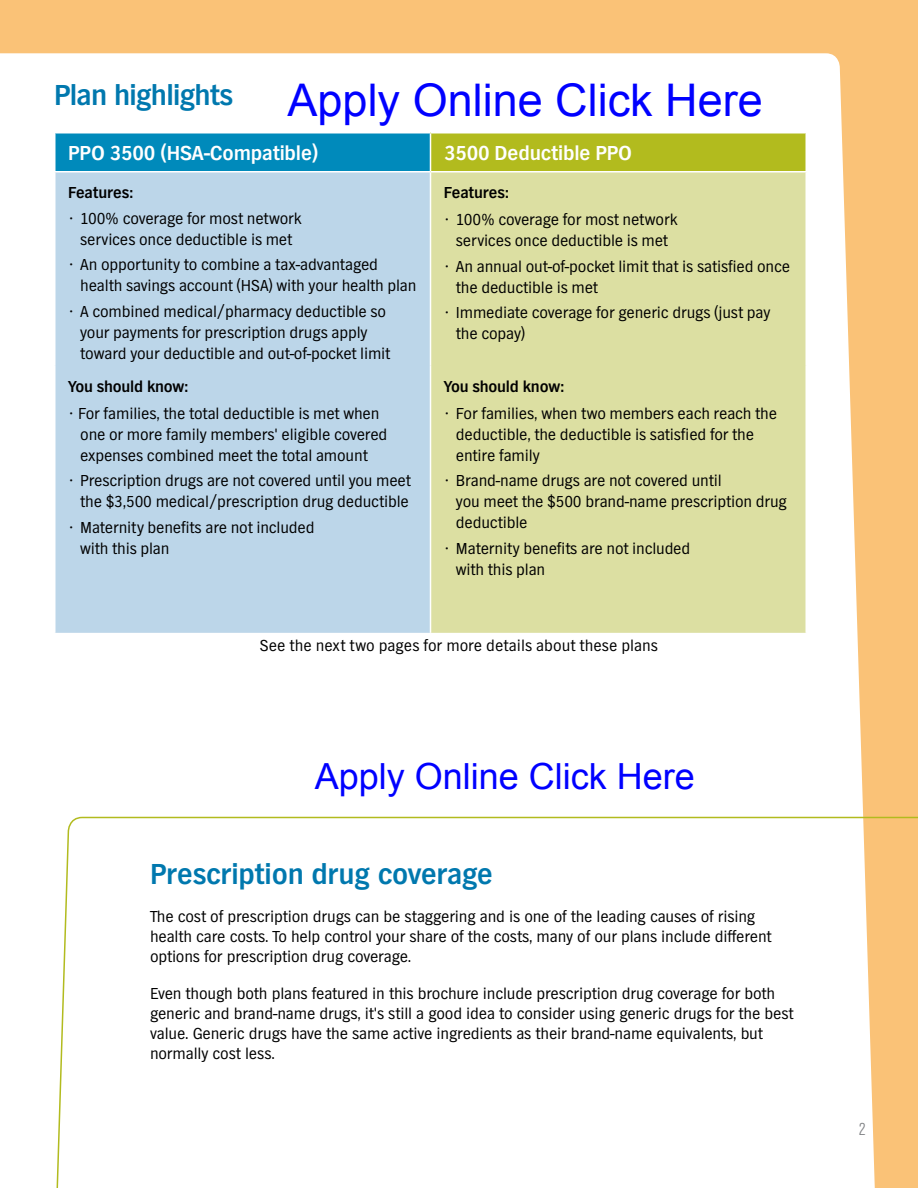
<style>
.page{position:relative;width:918px;height:1188px;background:#fac277}
.page>*{position:absolute;margin:0;border:0;box-sizing:border-box;transform-origin:0 0}
.t1{font:45px "Arial";color:#00f}
.t2{font:36px "Arial";color:#00f}
.t3{font:700 30px "TV Nord EF";letter-spacing:-.015em;color:#0078ae}
.t4{font:700 21px "TV Nord EF";letter-spacing:-.01em;color:#fff}
.t5{font:300 18px "TV Nord Cond EF";color:#808285}
.t6{font:16.5px/21px "TV Nord EF";letter-spacing:-.01em;color:#000}
.t7{font:700 16.5px "TV Nord EF";letter-spacing:-.01em;color:#000}
</style>
<div class="page">
<div style="left:0;top:53px;width:864px;height:1135px;background:#fff"></div>
<div style="left:55px;top:133px;width:375px;height:39px;background:#008abb"></div>
<div style="left:430px;top:133px;width:376px;height:39px;background:#b2bb1e"></div>
<div style="left:56px;top:173px;width:374px;height:460px;background:#bcd6e9"></div>
<div style="left:431px;top:173px;width:375px;height:460px;background:#dcdfa2"></div>
<hr style="left:54px;top:132px;width:376px;height:2px;background:#fff">
<hr style="left:54px;top:134px;width:2px;height:37px;background:#fff">
<hr style="left:430px;top:132px;width:377px;height:2px;background:#fff">
<hr style="left:430px;top:134px;width:1px;height:37px;background:#fff">
<hr style="left:54px;top:171px;width:376px;height:2px;background:#fff">
<hr style="left:54px;top:173px;width:2px;height:192px;background:#fff">
<hr style="left:430px;top:171px;width:377px;height:2px;background:#fff">
<hr style="left:430px;top:173px;width:1px;height:192px;background:#fff">
<hr style="left:54px;top:365px;width:2px;height:268px;background:#fff">
<hr style="left:430px;top:365px;width:1px;height:268px;background:#fff">
<hr style="left:806px;top:134px;width:1px;height:37px;background:#fff">
<hr style="left:806px;top:173px;width:1px;height:192px;background:#fff">
<hr style="left:806px;top:365px;width:1px;height:268px;background:#fff">
<div style="left:54px;top:816px;width:864px;height:372px;background:#fff"></div>
<h1 class="t1" style="left:288px;top:71px;width:477px">Apply Online Click Here</h1>
<h3 class="t3" style="left:54px;top:79px;width:181px">Plan highlights</h3>
<p class="t4" style="left:68px;top:142px;width:252px">PPO 3500 (HSA-Compatible)</p>
<p class="t4" style="left:444px;top:142px;width:188px">3500 Deductible PPO</p>
<p class="t7" style="left:68px;top:183px;width:66px">Features:</p>
<p class="t6" style="left:68px;top:207px;width:235px;text-align:center">• 100% coverage for most network services once deductible is met</p>
<p class="t6" style="left:80px;top:254px;width:338px;text-indent:-12px">• An opportunity to combine a tax-advantaged health savings account (HSA) with your health plan</p>
<p class="t6" style="left:80px;top:300px;width:312px;text-indent:-12px">• A combined medical/pharmacy deductible so your payments for prescription drugs apply toward your deductible and out-of-pocket limit</p>
<p class="t7" style="left:444px;top:183px;width:66px">Features:</p>
<p class="t6" style="left:444px;top:209px;width:235px;text-align:center">• 100% coverage for most network services once deductible is met</p>
<p class="t6" style="left:456px;top:255px;width:336px;text-indent:-12px">• An annual out-of-pocket limit that is satisfied once the deductible is met</p>
<p class="t6" style="left:456px;top:302px;width:316px;text-indent:-12px">• Immediate coverage for generic drugs (just pay the copay)</p>
<p class="t7" style="left:68px;top:377px;width:121px">You should know:</p>
<p class="t6" style="left:80px;top:402px;width:309px;text-indent:-12px">• For families, the total deductible is met when one or more family members' eligible covered expenses combined meet the total amount</p>
<p class="t6" style="left:68px;top:470px;width:344px;text-align:center">• Prescription drugs are not covered until you meet the $3,500 medical/prescription drug deductible</p>
<p class="t6" style="left:80px;top:516px;width:236px;text-indent:-12px">• Maternity benefits are not included with this plan</p>
<p class="t7" style="left:444px;top:377px;width:121px">You should know:</p>
<p class="t6" style="left:456px;top:402px;width:323px;text-indent:-12px">• For families, when two members each reach the deductible, the deductible is satisfied for the entire family</p>
<p class="t6" style="left:456px;top:470px;width:333px;text-indent:-12px">• Brand-name drugs are not covered until<br>you meet the $500 brand-name prescription drug deductible</p>
<p class="t6" style="left:456px;top:537px;width:236px;text-indent:-12px">• Maternity benefits are not included with this plan</p>
<p class="t6" style="left:260px;top:635px;width:400px">See the next two pages for more details about these plans</p>
<h2 class="t2" style="left:315px;top:753px;width:382px">Apply Online Click Here</h2>
<h3 class="t3" style="left:150px;top:858px;width:344px">Prescription drug coverage</h3>
<p class="t6" style="left:150px;top:906px;width:623px;line-height:19.8px">The cost of prescription drugs can be staggering and is one of the leading causes of rising health care costs. To help control your share of the costs, many of our plans include different options for prescription drug coverage.</p>
<p class="t6" style="left:150px;top:984px;width:645px;line-height:19.8px">Even though both plans featured in this brochure include prescription drug coverage for both generic and brand-name drugs, it's still a good idea to consider using generic drugs for the best value. Generic drugs have the same active ingredients as their brand-name equivalents, but normally cost less.</p>
<p class="t5" style="left:858px;top:1120px;width:9px">2</p>
</div>
